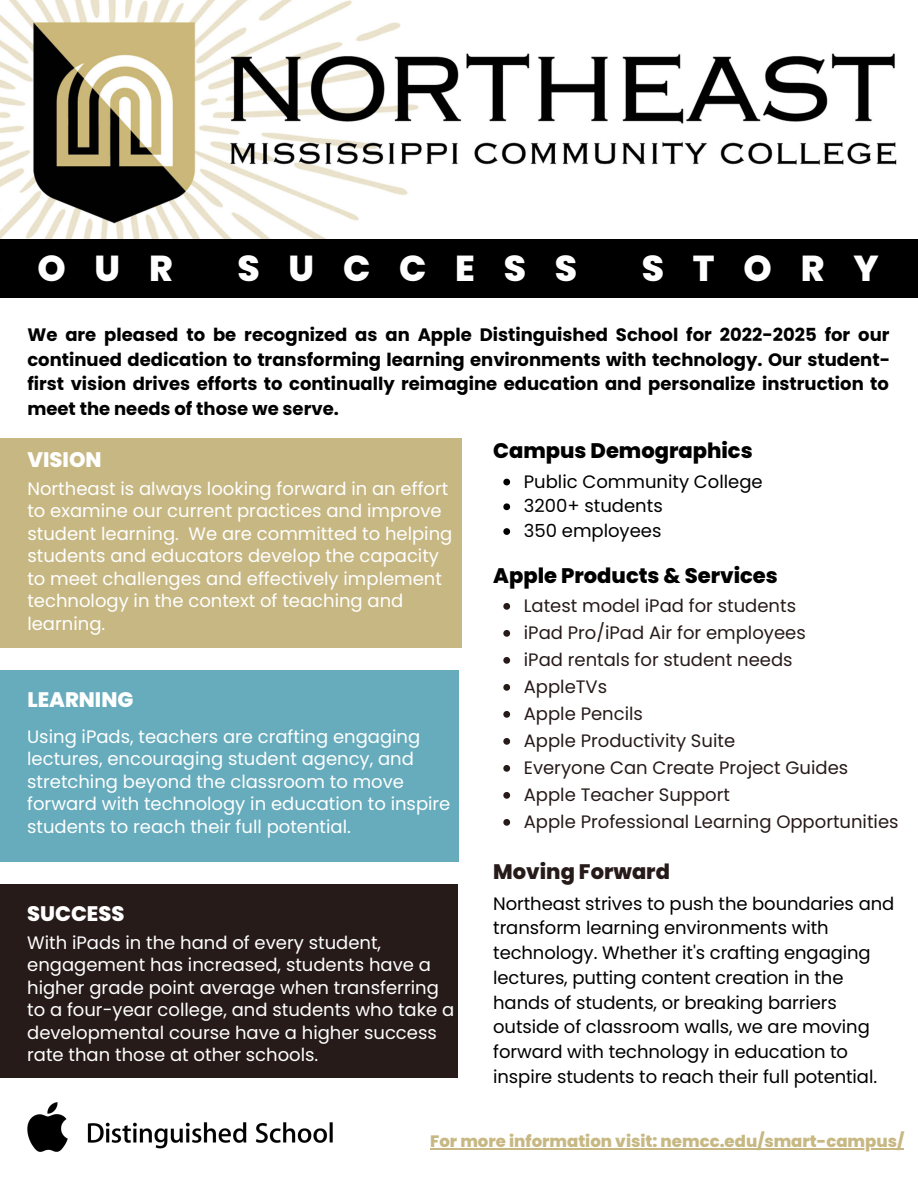
<style>
.page{position:relative;width:918px;height:1188px;background:#fff}
.page>*{position:absolute;margin:0;border:0;box-sizing:border-box;transform-origin:0 0}
.t1{font:800 36px "Poppins";letter-spacing:.8em;color:#fff}
.t2{font:800 21px "Poppins";color:#000}
.t3{font:800 21px "Poppins";color:#fff}
.t4{font:800 21px "Poppins";color:#271b1a}
.t5{font:18px/22.5px "Poppins";color:#fff}
.t6{font:18px/24.8px "Poppins";letter-spacing:-.005em;color:#000}
.t7{font:700 18px/24.8px "Poppins";color:#000;text-align:justify}
.t8{font:18px/27px "Poppins";color:#271b1a}
.t9{font:800 16.5px "Poppins";color:#c7b883}
</style>
<div class="page">
<div style="left:0;top:439px;width:462px;height:209px;background:#c7b883"></div>
<div style="left:0;top:671px;width:459px;height:191px;background:#66acbc"></div>
<img style="left:0;top:0;width:897px;height:239px">
<div style="left:0;top:239px;width:918px;height:58px;background:#000"></div>
<hr style="left:430px;top:1148px;width:474px;height:1px;background:#c7b883">
<img style="left:27px;top:1102px;width:306px;height:50px">
<svg style="left:503px;top:479px;width:7px;height:6px"></svg>
<svg style="left:503px;top:503px;width:7px;height:7px"></svg>
<svg style="left:503px;top:528px;width:7px;height:7px"></svg>
<div style="left:0;top:885px;width:458px;height:193px;background:#271b1a"></div>
<svg style="left:503px;top:603px;width:7px;height:7px"></svg>
<svg style="left:503px;top:630px;width:7px;height:7px"></svg>
<svg style="left:503px;top:657px;width:7px;height:7px"></svg>
<svg style="left:503px;top:684px;width:7px;height:7px"></svg>
<svg style="left:503px;top:711px;width:7px;height:7px"></svg>
<svg style="left:503px;top:738px;width:7px;height:7px"></svg>
<svg style="left:503px;top:765px;width:7px;height:7px"></svg>
<svg style="left:503px;top:792px;width:7px;height:7px"></svg>
<svg style="left:503px;top:819px;width:7px;height:7px"></svg>
<h1 class="t1" style="left:37px;top:244px;width:137px">OUR</h1>
<h1 class="t1" style="left:237px;top:244px;width:341px">SUCCESS</h1>
<h1 class="t1" style="left:642px;top:244px;width:238px">STORY</h1>
<p class="t7" style="left:27px;top:322px;width:864px">We are pleased to be recognized as an Apple Distinguished School for 2022-2025 for our continued dedication to transforming learning environments with technology. Our student&shy;first vision drives efforts to continually reimagine education and personalize instruction to meet the needs of those we serve.</p>
<p class="t3" style="left:27px;top:445px;width:76px">VISION</p>
<p class="t2" style="left:493px;top:436px;width:261px">Campus Demographics</p>
<p class="t5" style="left:27px;top:477px;width:427px">Northeast is always looking forward in an effort to examine our current practices and improve student learning. We are committed to helping students and educators develop the capacity to meet challenges and effectively implement technology in the context of teaching and learning.</p>
<p class="t3" style="left:27px;top:685px;width:107px">LEARNING</p>
<p class="t5" style="left:27px;top:725px;width:425px">Using iPads, teachers are crafting engaging lectures, encouraging student agency, and stretching beyond the classroom to move forward with technology in education to inspire students to reach their full potential.</p>
<p class="t3" style="left:27px;top:899px;width:99px">SUCCESS</p>
<p class="t5" style="left:27px;top:931px;width:429px">With iPads in the hand of every student, engagement has increased, students have a higher grade point average when transferring to a four-year college, and students who take a developmental course have a higher success rate than those at other schools.</p>
<p class="t6" style="left:524px;top:469px;width:240px">Public Community College<br>3200+ students<br>350 employees</p>
<p class="t2" style="left:493px;top:561px;width:286px">Apple Products &amp; Services</p>
<p class="t8" style="left:524px;top:592px;width:376px">Latest model iPad for students<br>iPad Pro/iPad Air for employees<br>iPad rentals for student needs<br>AppleTVs<br>Apple Pencils<br>Apple Productivity Suite<br>Everyone Can Create Project Guides<br>Apple Teacher Support<br>Apple Professional Learning Opportunities</p>
<p class="t4" style="left:493px;top:857px;width:178px">Moving Forward</p>
<p class="t6" style="left:493px;top:891px;width:403px">Northeast strives to push the boundaries and transform learning environments with technology. Whether it's crafting engaging lectures, putting content creation in the hands of students, or breaking barriers outside of classroom walls, we are moving forward with technology in education to inspire students to reach their full potential.</p>
<p class="t9" style="left:430px;top:1130px;width:475px">For more information visit: nemcc.edu/smart-campus/</p>
</div>
